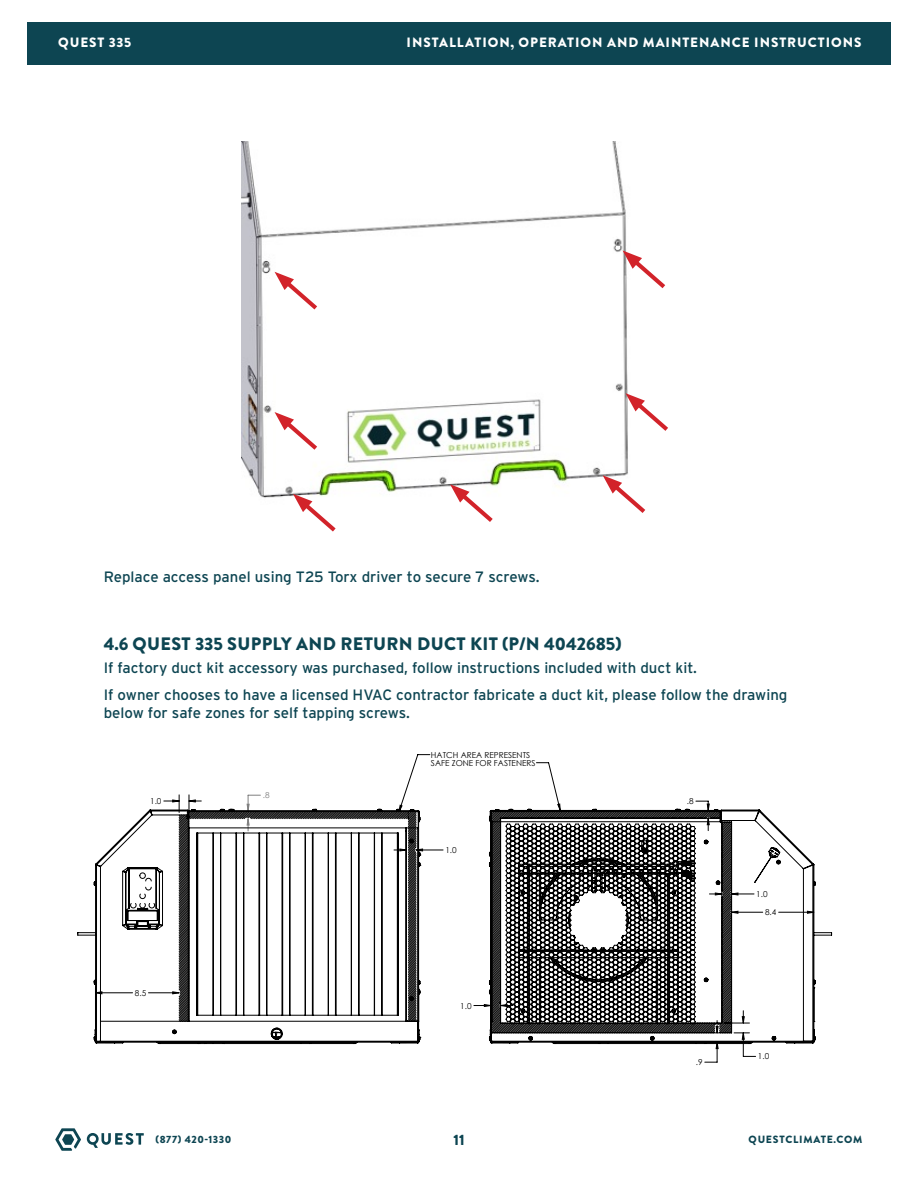
<style>
.page{position:relative;width:918px;height:1188px;background:#fff}
.page>*{position:absolute;margin:0;border:0;box-sizing:border-box;transform-origin:0 0}
._12pt_bold{font:900 18px "Brandon Grotesque";letter-spacing:.02em;color:#0d4552}
.body_text{font:15px/18px "Interstate";color:#0d4552}
.t1{font:900 15px "Brandon Grotesque";color:#0d4552}
.t2{font:900 13.5px "Brandon Grotesque";letter-spacing:.07em;color:#fff}
.t3{font:900 10.5px "Brandon Grotesque";letter-spacing:.07em;color:#0d4552}
.t4{font:900 10.5px "Brandon Grotesque";letter-spacing:.05em;color:#0d4552}
.t5{font:8.25px/8.1px "Century Gothic";color:#000}
.t6{font:8.25px "Century Gothic";color:#808080}
</style>
<div class="page">
<div style="left:27px;top:22px;width:864px;height:42px;background:#0d4552"></div>
<svg style="left:55px;top:1128px;width:26px;height:23px"></svg>
<svg style="left:87px;top:1133px;width:57px;height:15px"></svg>
<img style="left:241px;top:141px;width:387px;height:357px">
<svg style="left:275px;top:272px;width:47px;height:42px"></svg>
<svg style="left:275px;top:412px;width:47px;height:42px"></svg>
<svg style="left:293px;top:494px;width:47px;height:38px"></svg>
<svg style="left:450px;top:484px;width:47px;height:38px"></svg>
<svg style="left:603px;top:475px;width:43px;height:38px"></svg>
<svg style="left:625px;top:393px;width:43px;height:42px"></svg>
<svg style="left:623px;top:251px;width:43px;height:41px"></svg>
<svg style="left:164px;top:754px;width:397px;height:97px"></svg>
<svg style="left:77px;top:809px;width:343px;height:235px"></svg>
<svg style="left:489px;top:809px;width:343px;height:235px"></svg>
<p class="t2" style="left:58px;top:33px;width:75px">QUEST 335</p>
<p class="t2" style="left:407px;top:33px;width:456px">INSTALLATION, OPERATION AND MAINTENANCE INSTRUCTIONS</p>
<p class="body_text" style="left:104px;top:567px;width:437px">Replace access panel using T25 Torx driver to secure 7 screws.</p>
<p class="_12pt_bold" style="left:104px;top:631px;width:519px">4.6 QUEST 335 SUPPLY AND RETURN DUCT KIT (P/N 4042685)</p>
<p class="body_text" style="left:104px;top:658px;width:595px">If factory duct kit accessory was purchased, follow instructions included with duct kit.</p>
<p class="body_text" style="left:104px;top:686px;width:685px">If owner chooses to have a licensed HVAC contractor fabricate a duct kit, please follow the drawing below for safe zones for self tapping screws.</p>
<p class="t5" style="left:150px;top:797px;width:13px">1.0</p>
<p class="t5" style="left:135px;top:989px;width:13px">8.5</p>
<p class="t6" style="left:263px;top:789px;width:8px">.8</p>
<p class="t5" style="left:431px;top:751px;width:106px">HATCH AREA REPRESENTS<br>SAFE ZONE FOR FASTENERS</p>
<p class="t5" style="left:445px;top:846px;width:13px">1.0</p>
<p class="t5" style="left:460px;top:1001px;width:13px">1.0</p>
<p class="t5" style="left:687px;top:797px;width:8px">.8</p>
<p class="t5" style="left:696px;top:1058px;width:8px">.9</p>
<p class="t5" style="left:756px;top:890px;width:13px">1.0</p>
<p class="t5" style="left:765px;top:908px;width:13px">8.4</p>
<p class="t5" style="left:758px;top:1052px;width:13px">1.0</p>
<p class="t1" style="left:453px;top:1129px;width:13px">11</p>
<p class="t4" style="left:156px;top:1132px;width:77px">(877) 420-1330</p>
<p class="t3" style="left:749px;top:1132px;width:115px">QUESTCLIMATE.COM</p>
</div>
